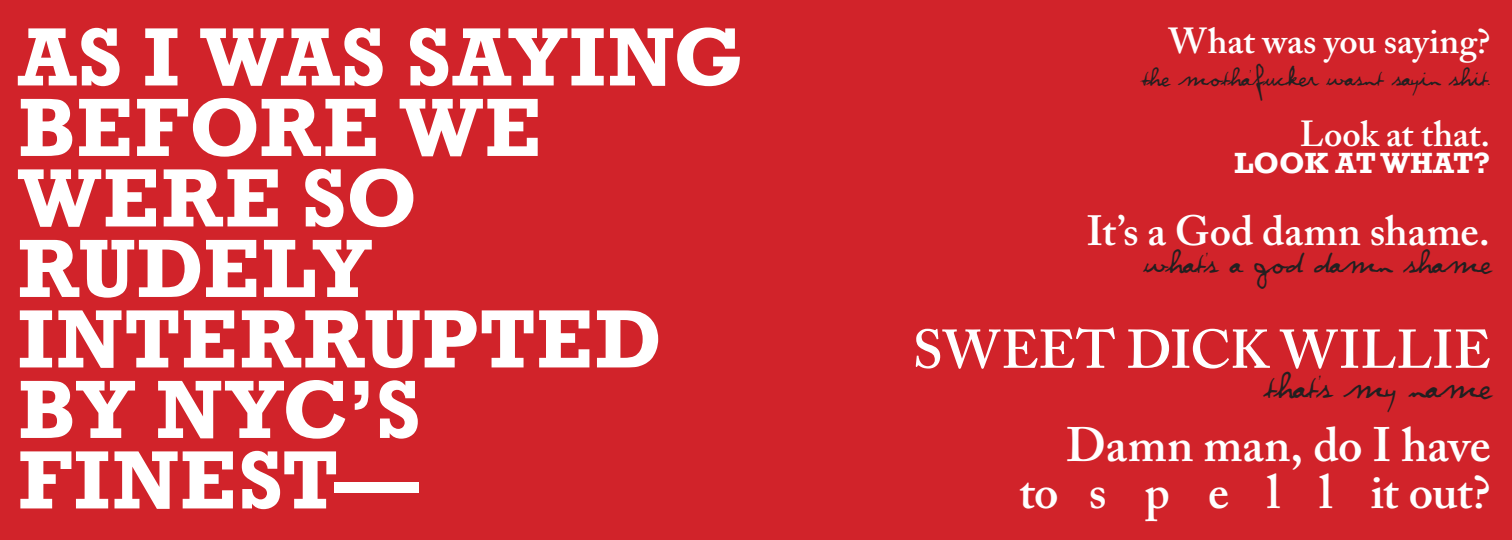
<style>
.page{position:relative;width:1512px;height:540px;background:#d1232a}
.page>*{position:absolute;margin:0;border:0;box-sizing:border-box;transform-origin:0 0}
.CoconutSid{font:700 84px/70.5px "Rockwell";letter-spacing:.015em;color:#fff}
.ML{font:600 54px "Adobe Caslon Pro";color:#fff}
.ML-2{font:600 48px "Adobe Caslon Pro";letter-spacing:-.005em;color:#fff}
.ML-3{font:600 42px "Adobe Caslon Pro";color:#fff}
.ML-4{font:600 36px "Adobe Caslon Pro";color:#fff}
.SweetDickWillie{font:30px "Violation";letter-spacing:-.01em;color:#231f20}
.CoconutSid-2{font:700 30px "Rockwell";color:#fff}
.SweetDickWillie-2{font:27px "Violation";letter-spacing:-.015em;color:#231f20}
.SweetDickWillie-3{font:21px "Violation";letter-spacing:-.01em;color:#231f20}
</style>
<div class="page">
<p class="CoconutSid" style="left:18px;top:22px;width:727px">AS I WAS SAYING<br>BEFORE WE</p>
<p class="CoconutSid" style="left:18px;top:163px;width:646px">WERE SO<br>RUDELY<br>INTERRUPTED<br>BY NYC’S<br>FINEST—</p>
<p class="ML-4" style="left:1169px;top:20px;width:323px">What was you saying?</p>
<p class="SweetDickWillie-3" style="left:1142px;top:66px;width:351px">The motha'fucker wasnt sayin shit.</p>
<p class="ML-4" style="left:1300px;top:112px;width:192px">Look at that.</p>
<p class="CoconutSid-2" style="left:1234px;top:144px;width:258px">LOOK AT WHAT?</p>
<p class="ML-3" style="left:1087px;top:206px;width:405px">It’s a God damn shame.</p>
<p class="SweetDickWillie-2" style="left:1144px;top:247px;width:349px">what's a god damn shame</p>
<p class="ML" style="left:913px;top:318px;width:579px">SWEET DICK WILLIE</p>
<p class="SweetDickWillie" style="left:1265px;top:369px;width:228px">that's my name</p>
<p class="ML-2" style="left:1066px;top:417px;width:426px">Damn man, do I have</p>
<p class="ML-2" style="left:1019px;top:463px;width:473px">to s p e l l it out?</p>
</div>
